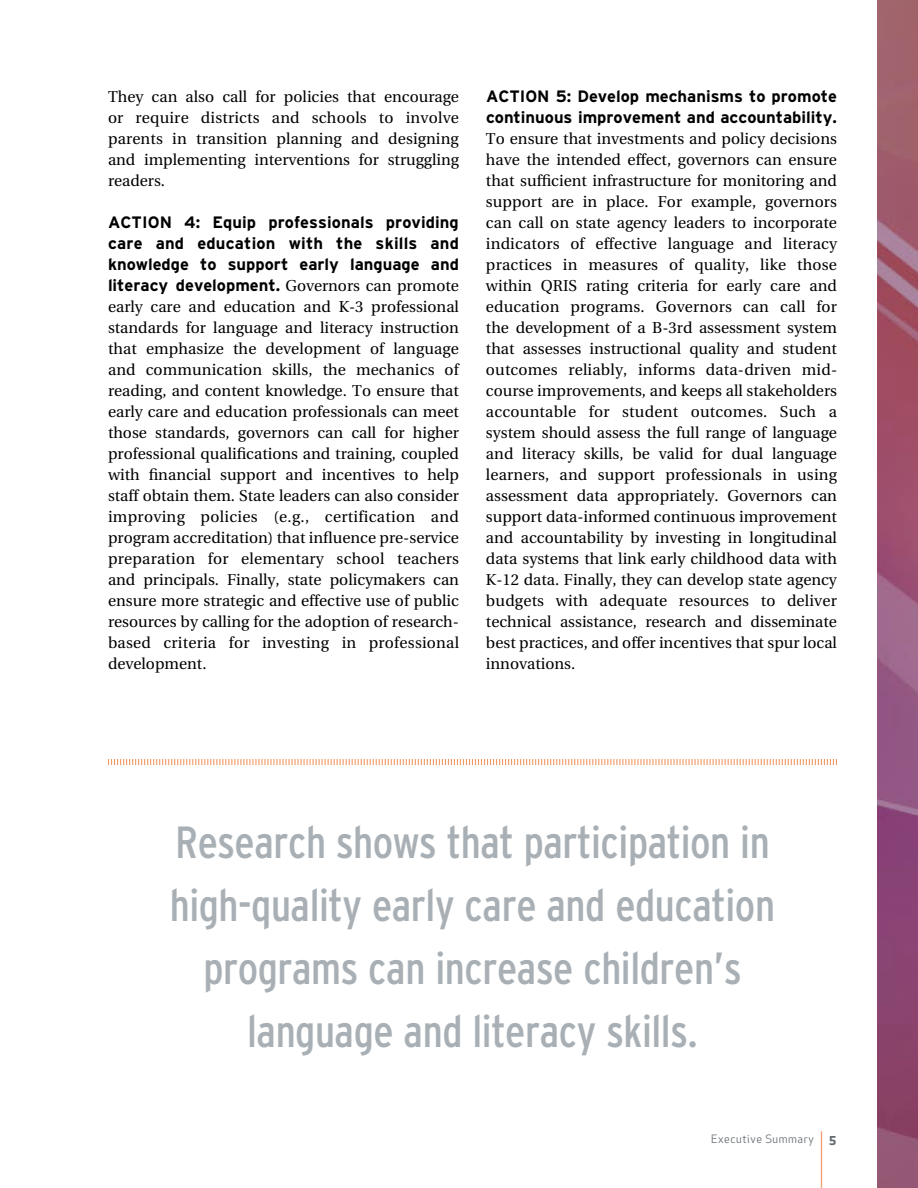
<style>
.page{position:relative;width:918px;height:1188px;background:#fff}
.page>*{position:absolute;margin:0;border:0;box-sizing:border-box;transform-origin:0 0}
.t1{font:69.6px "Apex New";color:#eb7530;scale:.17 1}
.t2{font:condensed 45px/63px "Interstate";letter-spacing:-.01em;color:#a9b0b5;text-align:center}
.t3{font:700 16.5px/21px "Interstate";color:#000;text-align:justify}
.t4{font:15.75px/21px "Utopia";color:#000;text-align:justify}
.t5{font:700 12px "Apex New";color:#666c71}
.t6{font:11.25px "Apex New";letter-spacing:.05em;color:#666c71}
.s1{font-family:"Utopia";font-weight:400;font-size:15.75px}
</style>
<div class="page">
<img style="left:878px;top:0;width:40px;height:1188px">
<svg style="left:108px;top:759px;width:729px;height:6px"></svg>
<p class="t4" style="left:108px;top:86px;width:353px">They can also call for policies that encourage or require districts and schools to involve parents in transition planning and designing and implementing interventions for struggling readers.</p>
<p class="t3" style="left:108px;top:212px;width:353px">Acti on 4: Equip professionals providing care and education with the skills and knowledge to support early language and literacy development. <span class="s1">Governors can promote</span></p>
<p class="t4" style="left:108px;top:296px;width:353px">early care and education and K-3 professional standards for language and literacy instruction that emphasize the development of language and communication skills, the mechanics of reading, and content knowledge. To ensure that early care and education professionals can meet those standards, governors can call for higher professional qualifications and training, coupled with financial support and incentives to help staff obtain them. State leaders can also consider improving policies (e.g., certification and program accreditation) that influence pre-service preparation for elementary school teachers and principals. Finally, state policymakers can ensure more strategic and effective use of public resources by calling for the adoption of research&shy;based criteria for investing in professional development.</p>
<p class="t3" style="left:486px;top:86px;width:353px">Acti on 5: Develop mechanisms to promote continuous improvement and accountability.</p>
<p class="t4" style="left:486px;top:128px;width:353px">To ensure that investments and policy decisions have the intended effect, governors can ensure that sufficient infrastructure for monitoring and support are in place. For example, governors can call on state agency leaders to incorporate indicators of effective language and literacy practices in measures of quality, like those within QRIS rating criteria for early care and education programs. Governors can call for the development of a B-3rd assessment system that assesses instructional quality and student outcomes reliably, informs data-driven mid&shy;course improvements, and keeps all stakeholders accountable for student outcomes. Such a system should assess the full range of language and literacy skills, be valid for dual language learners, and support professionals in using assessment data appropriately. Governors can support data-informed continuous improvement and accountability by investing in longitudinal data systems that link early childhood data with K-12 data. Finally, they can develop state agency budgets with adequate resources to deliver technical assistance, research and disseminate best practices, and offer incentives that spur local innovations.</p>
<h2 class="t2" style="left:170px;top:810px;width:607px">Research shows that participation in high-quality early care and education programs can increase children’s language and literacy skills.</h2>
<p class="t6" style="left:711px;top:1132px;width:104px">Executive Summary</p>
<h1 class="t1" style="left:820px;top:1119px;width:19px">|</h1>
<p class="t5" style="left:829px;top:1131px;width:9px">5</p>
</div>
